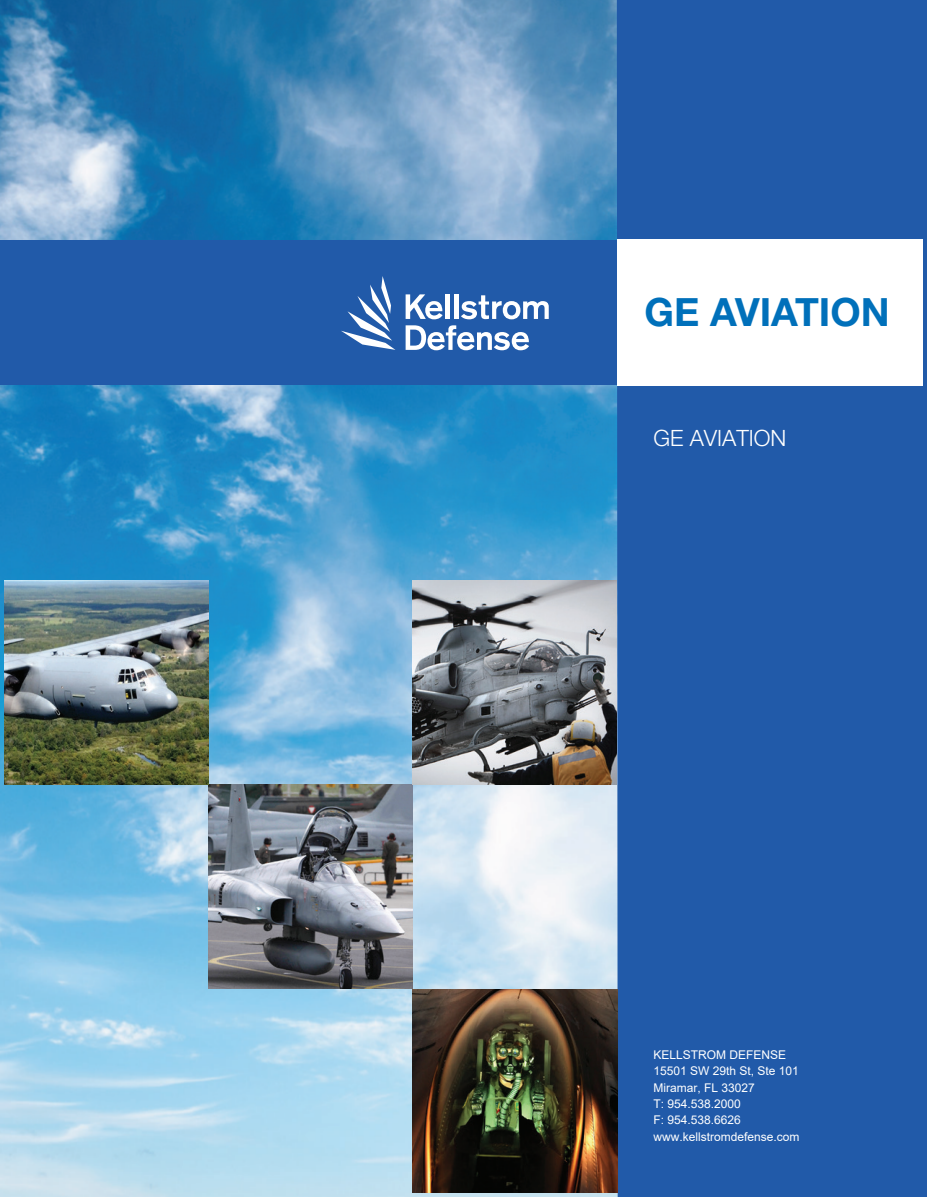
<style>
.page{position:relative;width:927px;height:1197px;background:#fff}
.page>*{position:absolute;margin:0;border:0;box-sizing:border-box;transform-origin:0 0}
.t1{font:700 39px "Helvetica Neue LT Std";color:#0070ba}
.t2{font:300 22.5px "Helvetica Neue LT Std";color:#fff}
.t3{font:12px/16.4px "Arial";color:#fff}
</style>
<div class="page">
<div style="left:613px;top:0;width:313px;height:1196px;background:#215aa9"></div>
<img style="left:0;top:0;width:617px;height:1196px">
<div style="left:0;top:240px;width:926px;height:144px;background:#215aa9"></div>
<svg style="left:341px;top:276px;width:54px;height:74px"></svg>
<svg style="left:405px;top:294px;width:37px;height:25px"></svg>
<div style="left:445px;top:294px;width:5px;height:25px;background:#fff"></div>
<hr style="left:454px;top:294px;width:4px;height:25px;background:#fff">
<svg style="left:461px;top:295px;width:87px;height:24px"></svg>
<svg style="left:405px;top:325px;width:124px;height:25px"></svg>
<div style="left:617px;top:239px;width:305px;height:146px;background:#fff"></div>
<img style="left:413px;top:989px;width:204px;height:203px">
<img style="left:208px;top:784px;width:204px;height:204px">
<img style="left:412px;top:581px;width:204px;height:203px">
<img style="left:4px;top:580px;width:204px;height:204px">
<svg style="left:0;top:0;width:5px;height:5px"></svg>
<svg style="left:0;top:1191px;width:5px;height:6px"></svg>
<h1 class="t1" style="left:644px;top:288px;width:247px">GE AVIATION</h1>
<h2 class="t2" style="left:653px;top:424px;width:134px">GE AVIATION</h2>
<p class="t3" style="left:653px;top:1046px;width:148px">KELLSTROM DEFENSE<br>15501 SW 29th St, Ste 101<br>Miramar, FL 33027<br>T: 954.538.2000<br>F: 954.538.6626 www.kellstromdefense.com</p>
</div>
